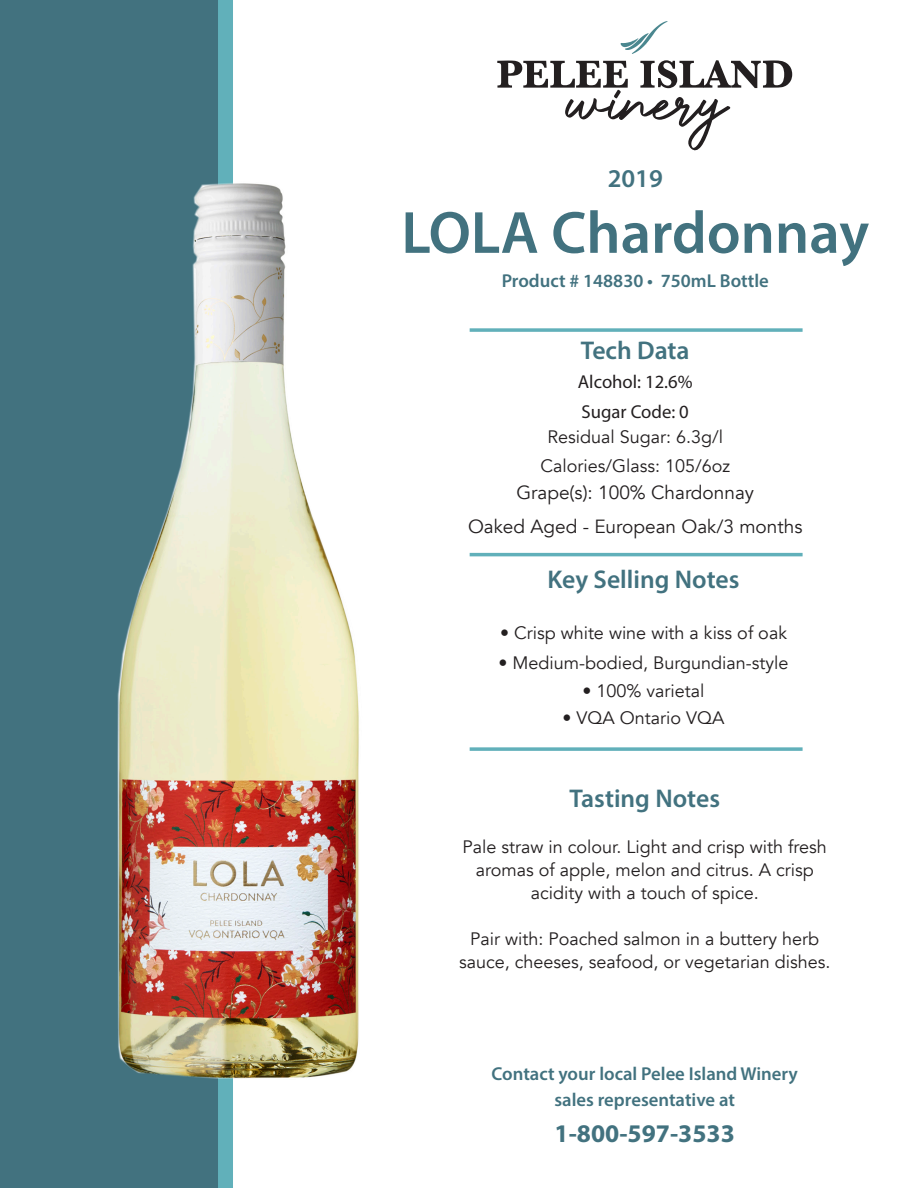
<style>
.page{position:relative;width:918px;height:1188px;background:#fff}
.page>*{position:absolute;margin:0;border:0;box-sizing:border-box;transform-origin:0 0}
.t1{font:600 60px "Myriad Pro";color:#42727f}
.t2{font:600 25.65px "Myriad Pro";color:#42727f}
.t3{font:700 25.5px "Myriad Pro";color:#42727f}
.t4{font:19.05px "Avenir";color:#231f20}
.t5{font:600 18.75px/25.5px "Myriad Pro";color:#42727f;text-align:center}
.t6{font:18.75px "Myriad Pro";color:#231f20}
.t7{font:18px/23px "Avenir";color:#231f20;text-align:center}
</style>
<div class="page">
<div style="left:0;top:0;width:233px;height:1188px;background:#42727f"></div>
<svg style="left:497px;top:60px;width:295px;height:91px"></svg>
<svg style="left:621px;top:21px;width:47px;height:33px"></svg>
<svg style="left:470px;top:328px;width:333px;height:4px"></svg>
<hr style="left:470px;top:553px;width:333px;height:3px;background:#61b0ba">
<svg style="left:470px;top:747px;width:333px;height:4px"></svg>
<img style="left:110px;top:127px;width:249px;height:1007px">
<p class="t2" style="left:608px;top:162px;width:57px">2019</p>
<p class="t1" style="left:401px;top:195px;width:469px">LOLA Chardonnay</p>
<p class="t5" style="left:502px;top:267px;width:269px">Product # 148830 • 750mL Bottle</p>
<p class="t2" style="left:581px;top:334px;width:110px">Tech Data</p>
<p class="t6" style="left:578px;top:371px;width:116px">Alcohol: 12.6%</p>
<p class="t6" style="left:582px;top:400px;width:109px">Sugar Code: 0</p>
<p class="t7" style="left:547px;top:426px;width:177px">Residual Sugar: 6.3g/l</p>
<p class="t7" style="left:540px;top:455px;width:191px">Calories/Glass: 105/6oz</p>
<p class="t4" style="left:516px;top:481px;width:239px">Grape(s): 100% Chardonnay</p>
<p class="t4" style="left:468px;top:515px;width:336px">Oaked Aged - European Oak/3 months</p>
<p class="t2" style="left:547px;top:563px;width:194px">Key Selling Notes</p>
<p class="t7" style="left:500px;top:621px;width:288px">• Crisp white wine with a kiss of oak</p>
<p class="t7" style="left:499px;top:651px;width:292px">• Medium-bodied, Burgundian-style</p>
<p class="t7" style="left:583px;top:680px;width:123px">• 100% varietal</p>
<p class="t7" style="left:563px;top:707px;width:164px">• VQA Ontario VQA</p>
<p class="t2" style="left:569px;top:782px;width:152px">Tasting Notes</p>
<p class="t7" style="left:463px;top:835px;width:366px">Pale straw in colour. Light and crisp with fresh aromas of apple, melon and citrus. A crisp acidity with a touch of spice.</p>
<p class="t7" style="left:459px;top:927px;width:373px">Pair with: Poached salmon in a buttery herb sauce, cheeses, seafood, or vegetarian dishes.</p>
<p class="t5" style="left:492px;top:1061px;width:308px">Contact your local Pelee Island Winery sales representative at</p>
<h3 class="t3" style="left:555px;top:1117px;width:182px">1-800-597-3533</h3>
</div>
